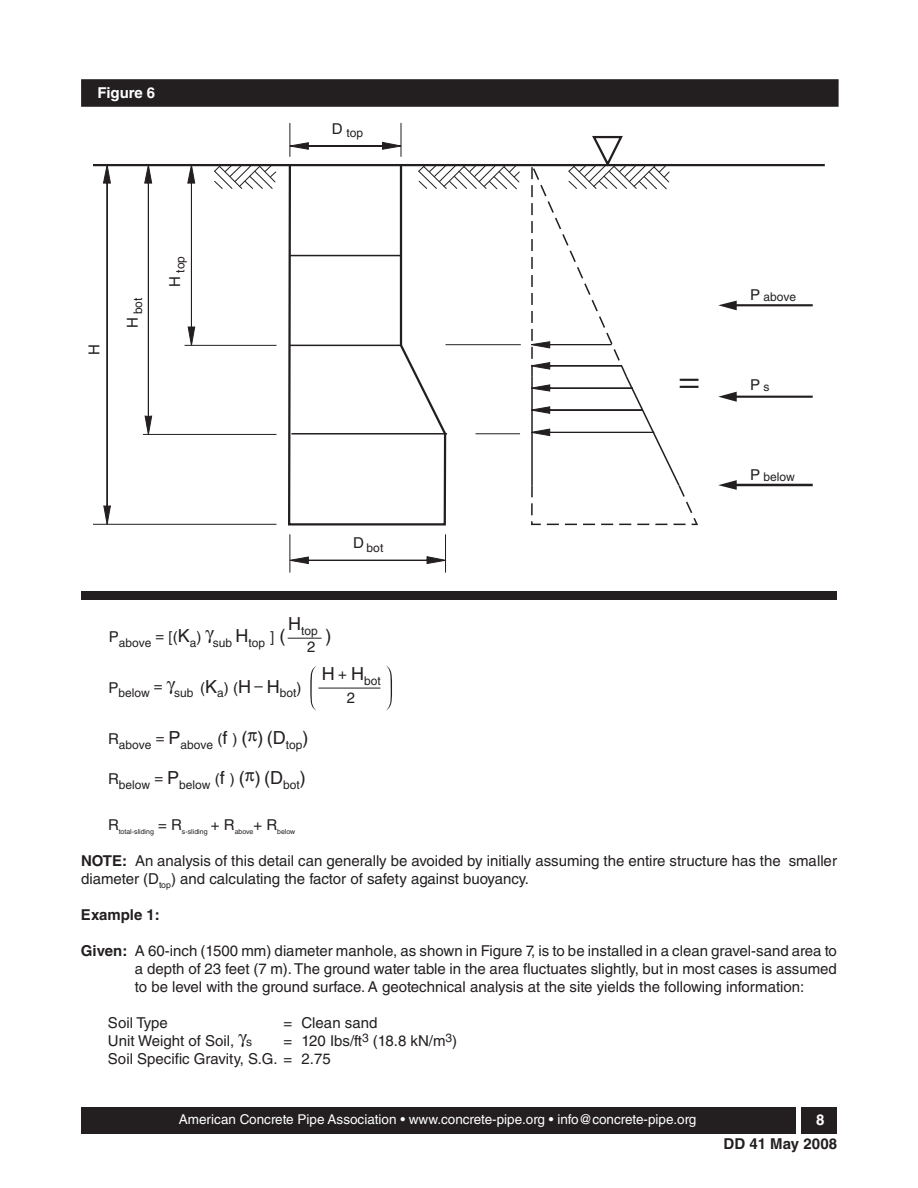
<style>
.page{position:relative;width:918px;height:1188px;background:#fff}
.page>*{position:absolute;margin:0;border:0;box-sizing:border-box;transform-origin:0 0}
.t1{font:700 36px "Helvetica";color:#231f20}
.t2{font:18px "Helvetica LT Std";color:#231f20}
.t3{font:15.15px "Helvetica LT Std";color:#231f20}
.t4{font:15px/18px "Helvetica LT Std";color:#231f20}
.t5{font:700 15px "Helvetica LT Std";color:#231f20}
.t6{font:700 15px "Helvetica LT Std";color:#fff}
.t7{font:13.5px "Helvetica LT Std";color:#fff}
.t8{font:12px "Helvetica LT Std";color:#231f20}
.t9{font:7.05px "Helvetica LT Std";color:#231f20}
.s1{font-size:15px}
.s2{font-size:12px}
.s3{font-weight:700}
</style>
<div class="page">
<div style="left:81px;top:1107px;width:714px;height:27px;background:#231f20"></div>
<div style="left:801px;top:1107px;width:36px;height:27px;background:#231f20"></div>
<hr style="left:318px;top:688px;width:62px;height:1px;background:#231f20">
<svg style="left:310px;top:666px;width:6px;height:45px"></svg>
<svg style="left:386px;top:665px;width:6px;height:46px"></svg>
<hr style="left:288px;top:638px;width:34px;height:1px;background:#231f20">
<hr style="left:93px;top:164px;width:732px;height:2px;background:#231f20">
<svg style="left:447px;top:166px;width:73px;height:24px"></svg>
<svg style="left:287px;top:166px;width:160px;height:360px"></svg>
<hr style="left:445px;top:535px;width:1px;height:37px;background:#231f20">
<hr style="left:290px;top:535px;width:1px;height:37px;background:#231f20">
<hr style="left:93px;top:524px;width:183px;height:1px;background:#231f20">
<svg style="left:103px;top:166px;width:8px;height:359px"></svg>
<svg style="left:187px;top:166px;width:9px;height:179px"></svg>
<svg style="left:289px;top:556px;width:156px;height:8px"></svg>
<hr style="left:401px;top:123px;width:1px;height:33px;background:#231f20">
<hr style="left:290px;top:123px;width:1px;height:33px;background:#231f20">
<svg style="left:289px;top:141px;width:113px;height:9px"></svg>
<hr style="left:185px;top:345px;width:92px;height:1px;background:#231f20">
<hr style="left:446px;top:344px;width:75px;height:1px;background:#231f20">
<hr style="left:476px;top:433px;width:44px;height:1px;background:#231f20">
<svg style="left:144px;top:166px;width:9px;height:268px"></svg>
<svg style="left:214px;top:166px;width:63px;height:23px"></svg>
<hr style="left:143px;top:434px;width:134px;height:1px;background:#231f20">
<svg style="left:718px;top:480px;width:95px;height:10px"></svg>
<hr style="left:290px;top:255px;width:111px;height:1px;background:#231f20">
<hr style="left:290px;top:345px;width:111px;height:1px;background:#231f20">
<hr style="left:291px;top:433px;width:156px;height:2px;background:#231f20">
<svg style="left:527px;top:135px;width:172px;height:391px"></svg>
<hr style="left:531px;top:377px;width:2px;height:108px;background:#231f20">
<svg style="left:718px;top:392px;width:95px;height:10px"></svg>
<svg style="left:718px;top:301px;width:95px;height:9px"></svg>
<div style="left:81px;top:591px;width:756px;height:9px;background:#231f20"></div>
<div style="left:81px;top:80px;width:758px;height:27px;background:#231f20"></div>
<p class="t6" style="left:98px;top:87px;width:59px">Figure 6</p>
<p class="t3" style="left:88px;top:355px;width:12px;rotate:-90deg">H</p>
<p class="t8" style="left:133px;top:328px;width:32px;rotate:-90deg"><sup>H</sup> bot</p>
<p class="t8" style="left:175px;top:287px;width:32px;rotate:-90deg"><sup>H</sup> top</p>
<p class="t8" style="left:332px;top:128px;width:33px"><sup>D</sup> top</p>
<p class="t8" style="left:353px;top:542px;width:32px"><sup>D</sup> bot</p>
<p class="t8" style="left:288px;top:626px;width:31px"><sup>H</sup>top</p>
<p class="t8" style="left:109px;top:637px;width:178px"><sup>P</sup>above <sup>=</sup> <sup>[(</sup><sup>K</sup>a<sup>)</sup> sub <sup>H</sup>top <sup>]</sup> <sup>(</sup></p>
<p class="t2" style="left:326px;top:628px;width:7px">)</p>
<p class="t4" style="left:307px;top:639px;width:10px">2</p>
<p class="t8" style="left:108px;top:688px;width:195px"><sup>P</sup>below <sup>=</sup> sub <sup>(</sup><sup>K</sup>a<sup>)</sup> <sup>(</sup><sup>H</sup> <sup>–</sup> <sup>H</sup>bot<sup>)</sup></p>
<p class="t8" style="left:108px;top:740px;width:202px"><sup>R</sup>above <sup>=</sup> <sup>P</sup>above <sup>(</sup><sup>f</sup> <sup>)</sup> <sup>(</sup> <sup>)</sup> <sup>(D</sup>top<sup>)</sup></p>
<p class="t8" style="left:108px;top:780px;width:199px"><sup>R</sup>below <sup>=</sup> <sup>P</sup>below <sup>(</sup><sup>f</sup> <sup>)</sup> <sup>(</sup> <sup>)</sup> <sup>(D</sup>bot<sup>)</sup></p>
<p class="t8" style="left:322px;top:675px;width:60px"><sup>H</sup> <sup>+</sup> <sup>H</sup>bot</p>
<p class="t4" style="left:347px;top:690px;width:10px">2</p>
<h1 class="t1" style="left:678px;top:368px;width:23px">=</h1>
<p class="t8" style="left:750px;top:291px;width:48px"><span class="s1">P</span> above</p>
<p class="t4" style="left:750px;top:377px;width:21px">P <span class="s2">s</span></p>
<p class="t8" style="left:750px;top:472px;width:46px"><span class="s1">P</span> below</p>
<p class="t9" style="left:108px;top:829px;width:189px"><sup>R</sup>total-sliding <sup>=</sup> <sup>R</sup>s-sliding <sup>+</sup> <sup>R</sup>above<sup>+</sup> <sup>R</sup>below</p>
<p class="t4" style="left:81px;top:853px;width:757px"><span class="s3">NOTE:</span> An analysis of this detail can generally be avoided by initially assuming the entire structure has the smaller diameter (D<sub>top</sub>) and calculating the factor of safety against buoyancy.</p>
<p class="t5" style="left:81px;top:909px;width:80px">Example 1:</p>
<p class="t4" style="left:135px;top:943px;width:704px;text-align:justify;text-indent:-54px"><span class="s3">Given:</span> A 60-inch (1500 mm) diameter manhole, as shown in Figure 7, is to be installed in a clean gravel-sand area to a depth of 23 feet (7 m). The ground water table in the area fluctuates slightly, but in most cases is assumed to be level with the ground surface. A geotechnical analysis at the site yields the following information:</p>
<p class="t4" style="left:108px;top:1015px;width:61px">Soil Type</p>
<p class="t4" style="left:283px;top:1015px;width:95px">= Clean sand</p>
<p class="t4" style="left:108px;top:1033px;width:146px">Unit Weight of Soil, <span class="s2">s</span></p>
<p class="t4" style="left:108px;top:1033px;width:351px;text-indent:176px">= 120 Ibs/ft<sup>3</sup> (18.8 kN/m<sup>3</sup>)<br>Soil Specific Gravity, S.G. = 2.75</p>
<p class="t7" style="left:179px;top:1115px;width:519px">American Concrete Pipe Association • www.concrete-pipe.org • info@concrete-pipe.org</p>
<p class="t6" style="left:816px;top:1115px;width:10px">8</p>
<p class="t5" style="left:724px;top:1139px;width:115px">DD 41 May 2008</p>
</div>
